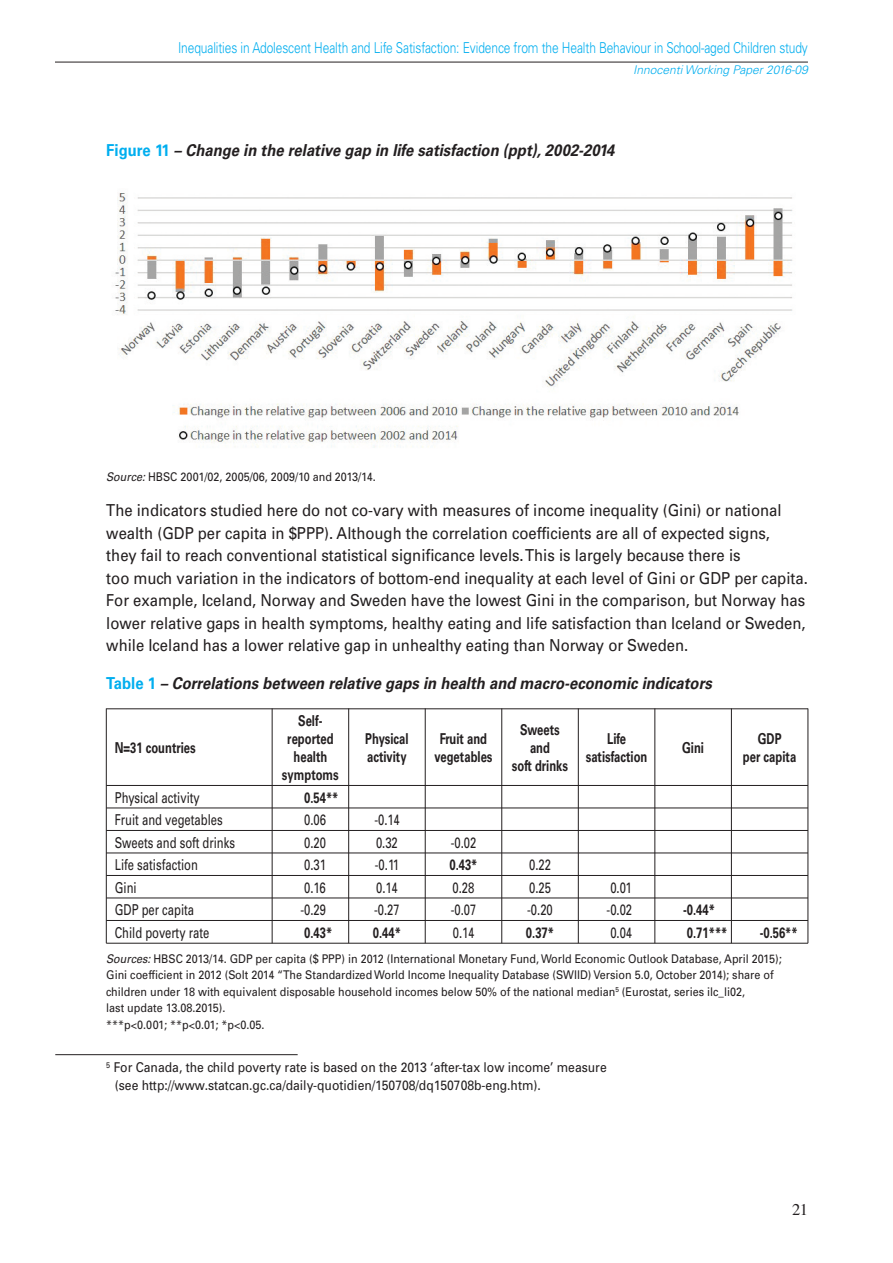
<style>
.page{position:relative;width:893px;height:1263px;background:#fff}
.page>*{position:absolute;margin:0;border:0;box-sizing:border-box;transform-origin:0 0}
.t1{font:16.5px/22.5px "Univers";color:#231f20;scale:.9 1}
.t2{font:italic 700 16.5px "Univers";color:#231f20;scale:.9 1}
.t3{font:16.5px "Times";color:#231f20}
.t4{font:15px "Univers";color:#231f20;scale:.75 1}
.t5{font:700 15px "Univers";color:#231f20;scale:.75 1}
.t6{font:300 15px "Univers";letter-spacing:-.01em;color:#00aeef;scale:.8 1}
.t7{font:13.5px/18px "Univers";color:#231f20;scale:.9 1}
.t8{font:12px/16.5px "Univers";color:#231f20;scale:.9 1}
.t9{font:italic 300 12px "Univers";color:#00aeef}
.s1{font-style:normal;color:#00aeef}
.s2{font-style:italic}
</style>
<div class="page">
<hr style="left:106px;top:708px;width:702px;height:1px;background:#231f20">
<hr style="left:106px;top:785px;width:702px;height:1px;background:#231f20">
<hr style="left:106px;top:808px;width:702px;height:1px;background:#231f20">
<hr style="left:106px;top:830px;width:702px;height:1px;background:#231f20">
<hr style="left:106px;top:853px;width:702px;height:1px;background:#231f20">
<hr style="left:106px;top:875px;width:702px;height:1px;background:#231f20">
<hr style="left:106px;top:898px;width:702px;height:1px;background:#231f20">
<hr style="left:106px;top:920px;width:702px;height:1px;background:#231f20">
<hr style="left:106px;top:943px;width:702px;height:1px;background:#231f20">
<hr style="left:55px;top:1054px;width:243px;height:1px;background:#231f20">
<hr style="left:55px;top:62px;width:753px;height:1px;background:#231f20">
<img style="left:113px;top:193px;width:680px;height:255px">
<hr style="left:106px;top:708px;width:1px;height:235px;background:#231f20">
<hr style="left:272px;top:708px;width:1px;height:235px;background:#231f20">
<hr style="left:348px;top:708px;width:1px;height:235px;background:#231f20">
<hr style="left:425px;top:708px;width:1px;height:235px;background:#231f20">
<hr style="left:501px;top:708px;width:1px;height:235px;background:#231f20">
<hr style="left:578px;top:708px;width:1px;height:235px;background:#231f20">
<hr style="left:654px;top:708px;width:1px;height:235px;background:#231f20">
<hr style="left:731px;top:708px;width:1px;height:235px;background:#231f20">
<hr style="left:807px;top:708px;width:1px;height:235px;background:#231f20">
<p class="t6" style="left:178px;top:43px;width:789px">Inequalities in Adolescent Health and Life Satisfaction: Evidence from the Health Behaviour in School-aged Children study</p>
<p class="t9" style="left:633px;top:66px;width:176px">Innocenti Working Paper 2016-09</p>
<p class="t2" style="left:106px;top:145px;width:566px"><span class="s1">Figure 11</span> – Change in the relative gap in life satisfaction (ppt), 2002-2014</p>
<p class="t8" style="left:106px;top:469px;width:301px"><span class="s2">Source:</span> HBSC 2001/02, 2005/06, 2009/10 and 2013/14.</p>
<p class="t1" style="left:106px;top:500px;width:781px">The indicators studied here do not co-vary with measures of income inequality (Gini) or national wealth (GDP per capita in $PPP). Although the correlation coefficients are all of expected signs,<br>they fail to reach conventional statistical significance levels.This is largely because there is<br>too much variation in the indicators of bottom-end inequality at each level of Gini or GDP per capita.<br>For example, Iceland, Norway and Sweden have the lowest Gini in the comparison, but Norway has lower relative gaps in health symptoms, healthy eating and life satisfaction than Iceland or Sweden, while Iceland has a lower relative gap in unhealthy eating than Norway or Sweden.</p>
<p class="t2" style="left:106px;top:677px;width:674px"><span class="s1">Table 1</span> – Correlations between relative gaps in health and macro-economic indicators</p>
<p class="t5" style="left:115px;top:742px;width:109px">N=31 countries</p>
<p class="t5" style="left:298px;top:715px;width:34px">Self-</p>
<p class="t5" style="left:520px;top:724px;width:54px">Sweets</p>
<p class="t5" style="left:287px;top:733px;width:63px">reported</p>
<p class="t5" style="left:758px;top:733px;width:33px">GDP</p>
<p class="t5" style="left:367px;top:751px;width:54px">activity</p>
<p class="t5" style="left:434px;top:751px;width:79px">vegetables</p>
<p class="t5" style="left:607px;top:733px;width:27px">Life</p>
<p class="t5" style="left:365px;top:733px;width:59px">Physical</p>
<p class="t5" style="left:440px;top:733px;width:64px">Fruit and</p>
<p class="t5" style="left:682px;top:742px;width:31px">Gini</p>
<p class="t5" style="left:530px;top:742px;width:28px">and</p>
<p class="t5" style="left:294px;top:751px;width:47px">health</p>
<p class="t5" style="left:586px;top:751px;width:84px">satisfaction</p>
<p class="t5" style="left:743px;top:751px;width:73px">per capita</p>
<p class="t5" style="left:512px;top:760px;width:77px">soft drinks</p>
<p class="t5" style="left:282px;top:769px;width:77px">symptoms</p>
<p class="t4" style="left:115px;top:792px;width:115px">Physical activity</p>
<p class="t5" style="left:304px;top:792px;width:47px">0.54**</p>
<p class="t4" style="left:115px;top:814px;width:145px">Fruit and vegetables</p>
<p class="t4" style="left:304px;top:814px;width:31px">0.06</p>
<p class="t4" style="left:374px;top:814px;width:35px">-0.14</p>
<p class="t4" style="left:115px;top:837px;width:162px">Sweets and soft drinks</p>
<p class="t4" style="left:304px;top:837px;width:31px">0.20</p>
<p class="t4" style="left:376px;top:837px;width:31px">0.32</p>
<p class="t4" style="left:451px;top:837px;width:36px">-0.02</p>
<p class="t4" style="left:115px;top:859px;width:112px">Life satisfaction</p>
<p class="t4" style="left:304px;top:859px;width:31px">0.31</p>
<p class="t4" style="left:375px;top:859px;width:34px">-0.11</p>
<p class="t5" style="left:449px;top:859px;width:39px">0.43*</p>
<p class="t4" style="left:529px;top:859px;width:31px">0.22</p>
<p class="t4" style="left:115px;top:882px;width:31px">Gini</p>
<p class="t4" style="left:304px;top:882px;width:30px">0.16</p>
<p class="t4" style="left:376px;top:882px;width:30px">0.14</p>
<p class="t4" style="left:453px;top:882px;width:31px">0.28</p>
<p class="t4" style="left:529px;top:882px;width:31px">0.25</p>
<p class="t4" style="left:610px;top:882px;width:30px">0.01</p>
<p class="t4" style="left:115px;top:904px;width:107px">GDP per capita</p>
<p class="t4" style="left:300px;top:904px;width:36px">-0.29</p>
<p class="t4" style="left:374px;top:904px;width:36px">-0.27</p>
<p class="t4" style="left:451px;top:904px;width:36px">-0.07</p>
<p class="t4" style="left:527px;top:904px;width:36px">-0.20</p>
<p class="t4" style="left:607px;top:904px;width:36px">-0.02</p>
<p class="t5" style="left:683px;top:904px;width:44px">-0.44*</p>
<p class="t4" style="left:115px;top:927px;width:128px">Child poverty rate</p>
<p class="t5" style="left:304px;top:927px;width:39px">0.43*</p>
<p class="t5" style="left:373px;top:927px;width:39px">0.44*</p>
<p class="t4" style="left:453px;top:927px;width:30px">0.14</p>
<p class="t5" style="left:526px;top:927px;width:39px">0.37*</p>
<p class="t4" style="left:610px;top:927px;width:31px">0.04</p>
<p class="t5" style="left:687px;top:927px;width:56px">0.71***</p>
<p class="t5" style="left:760px;top:927px;width:52px">-0.56**</p>
<p class="t8" style="left:106px;top:951px;width:752px"><span class="s2">Sources:</span> HBSC 2013/14. GDP per capita ($ PPP) in 2012 (International Monetary Fund, World Economic Outlook Database, April 2015); Gini coefficient in 2012 (Solt 2014 “The Standardized World Income Inequality Database (SWIID) Version 5.0, October 2014); share of children under 18 with equivalent disposable household incomes below 50% of the national median<sup>5</sup> (Eurostat, series ilc_li02,<br>last update 13.08.2015).<br>***p&lt;0.001; **p&lt;0.01; *p&lt;0.05.</p>
<p class="t7" style="left:115px;top:1060px;width:548px;text-indent:-9px"><sup>5</sup> For Canada, the child poverty rate is based on the 2013 ‘after-tax low income’ measure (see http://www.statcan.gc.ca/daily-quotidien/150708/dq150708b-eng.htm).</p>
<p class="t3" style="left:792px;top:1200px;width:17px">21</p>
</div>
